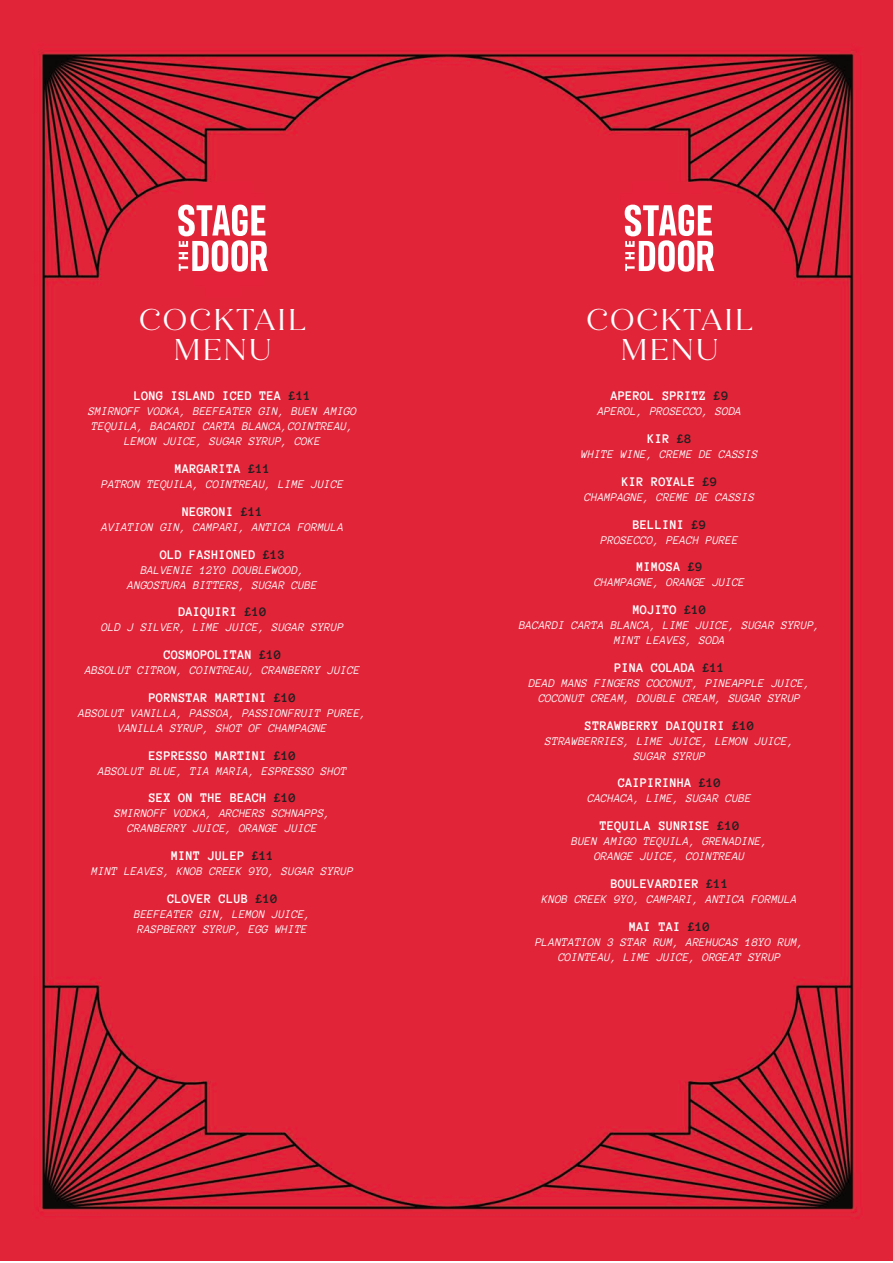
<style>
.page{position:relative;width:893px;height:1263px;background:#fff}
.page>*{position:absolute;margin:0;border:0;box-sizing:border-box;transform-origin:0 0}
.t1{font:30px/30px "FONTSPRINGDEMO Quiche Flare";letter-spacing:.07em;color:#fff;text-align:center}
.t2{font:700 13.5px "Anonymous Pro";color:#fff}
.t3{font:italic 12px/15px "Anonymous Pro";color:#fff;text-align:center}
.s1{color:#231f20}
</style>
<div class="page">
<img style="left:1px;top:0;width:892px;height:1260px">
<svg style="left:178px;top:205px;width:90px;height:67px"></svg>
<svg style="left:625px;top:205px;width:89px;height:67px"></svg>
<h1 class="t1" style="left:139px;top:304px;width:168px">COCKTAIL<br>MENU</h1>
<p class="t2" style="left:134px;top:391px;width:178px">LONG ISLAND ICED TEA <span class="s1">£11</span></p>
<p class="t3" style="left:88px;top:404px;width:270px">SMIRNOFF VODKA, BEEFEATER GIN, BUEN AMIGO<br>TEQUILA, BACARDI CARTA BLANCA,COINTREAU,<br>LEMON JUICE, SUGAR SYRUP, COKE</p>
<p class="t2" style="left:175px;top:464px;width:97px">MARGARITA <span class="s1">£11</span></p>
<p class="t3" style="left:101px;top:477px;width:244px">PATRON TEQUILA, COINTREAU, LIME JUICE</p>
<p class="t2" style="left:182px;top:507px;width:83px">NEGRONI <span class="s1">£11</span></p>
<p class="t3" style="left:101px;top:520px;width:244px">AVIATION GIN, CAMPARI, ANTICA FORMULA</p>
<p class="t2" style="left:160px;top:550px;width:127px">OLD FASHIONED <span class="s1">£13</span></p>
<p class="t3" style="left:128px;top:563px;width:192px">BALVENIE 12YO DOUBLEWOOD,<br>ANGOSTURA BITTERS, SUGAR CUBE</p>
<p class="t2" style="left:178px;top:607px;width:90px">DAIQUIRI <span class="s1">£10</span></p>
<p class="t3" style="left:101px;top:620px;width:244px">OLD J SILVER, LIME JUICE, SUGAR SYRUP</p>
<p class="t2" style="left:164px;top:650px;width:119px">COSMOPOLITAN <span class="s1">£10</span></p>
<p class="t3" style="left:85px;top:663px;width:277px">ABSOLUT CITRON, COINTREAU, CRANBERRY JUICE</p>
<p class="t2" style="left:149px;top:693px;width:149px">PORNSTAR MARTINI <span class="s1">£10</span></p>
<p class="t3" style="left:79px;top:706px;width:290px">ABSOLUT VANILLA, PASSOA, PASSIONFRUIT PUREE,<br>VANILLA SYRUP, SHOT OF CHAMPAGNE</p>
<p class="t2" style="left:149px;top:751px;width:149px">ESPRESSO MARTINI <span class="s1">£10</span></p>
<p class="t3" style="left:98px;top:764px;width:250px">ABSOLUT BLUE, TIA MARIA, ESPRESSO SHOT</p>
<p class="t2" style="left:149px;top:793px;width:149px">SEX ON THE BEACH <span class="s1">£10</span></p>
<p class="t3" style="left:115px;top:806px;width:218px">SMIRNOFF VODKA, ARCHERS SCHNAPPS,<br>CRANBERRY JUICE, ORANGE JUICE</p>
<p class="t2" style="left:171px;top:851px;width:105px">MINT JULEP <span class="s1">£11</span></p>
<p class="t3" style="left:92px;top:864px;width:264px">MINT LEAVES, KNOB CREEK 9YO, SUGAR SYRUP</p>
<p class="t2" style="left:167px;top:894px;width:112px">CLOVER CLUB <span class="s1">£10</span></p>
<p class="t3" style="left:134px;top:907px;width:178px;text-align:left">BEEFEATER GIN, LEMON JUICE,<br>RASPBERRY SYRUP, EGG WHITE</p>
<h1 class="t1" style="left:586px;top:304px;width:168px">COCKTAIL<br>MENU</h1>
<p class="t2" style="left:611px;top:391px;width:119px">APEROL SPRITZ <span class="s1">£9</span></p>
<p class="t3" style="left:598px;top:404px;width:146px">APEROL, PROSECCO, SODA</p>
<p class="t2" style="left:648px;top:434px;width:46px">KIR <span class="s1">£8</span></p>
<p class="t3" style="left:581px;top:447px;width:178px">WHITE WINE, CREME DE CASSIS</p>
<p class="t2" style="left:622px;top:477px;width:97px">KIR ROYALE <span class="s1">£9</span></p>
<p class="t3" style="left:585px;top:490px;width:172px">CHAMPAGNE, CREME DE CASSIS</p>
<p class="t2" style="left:633px;top:520px;width:75px">BELLINI <span class="s1">£9</span></p>
<p class="t3" style="left:601px;top:533px;width:139px">PROSECCO, PEACH PUREE</p>
<p class="t2" style="left:637px;top:562px;width:68px">MIMOSA <span class="s1">£9</span></p>
<p class="t3" style="left:594px;top:575px;width:152px">CHAMPAGNE, ORANGE JUICE</p>
<p class="t2" style="left:633px;top:605px;width:75px">MOJITO <span class="s1">£10</span></p>
<p class="t3" style="left:519px;top:618px;width:303px">BACARDI CARTA BLANCA, LIME JUICE, SUGAR SYRUP,<br>MINT LEAVES, SODA</p>
<p class="t2" style="left:614px;top:663px;width:112px">PINA COLADA <span class="s1">£11</span></p>
<p class="t3" style="left:529px;top:676px;width:283px">DEAD MANS FINGERS COCONUT, PINEAPPLE JUICE,<br>COCONUT CREAM, DOUBLE CREAM, SUGAR SYRUP</p>
<p class="t2" style="left:585px;top:721px;width:171px">STRAWBERRY DAIQUIRI <span class="s1">£10</span></p>
<p class="t3" style="left:545px;top:734px;width:250px">STRAWBERRIES, LIME JUICE, LEMON JUICE,<br>SUGAR SYRUP</p>
<p class="t2" style="left:618px;top:778px;width:105px">CAIPIRINHA <span class="s1">£10</span></p>
<p class="t3" style="left:588px;top:791px;width:165px">CACHACA, LIME, SUGAR CUBE</p>
<p class="t2" style="left:600px;top:821px;width:142px">TEQUILA SUNRISE <span class="s1">£10</span></p>
<p class="t3" style="left:571px;top:834px;width:198px">BUEN AMIGO TEQUILA, GRENADINE,<br>ORANGE JUICE, COINTREAU</p>
<p class="t2" style="left:611px;top:879px;width:119px">BOULEVARDIER <span class="s1">£11</span></p>
<p class="t3" style="left:542px;top:892px;width:257px">KNOB CREEK 9YO, CAMPARI, ANTICA FORMULA</p>
<p class="t2" style="left:629px;top:922px;width:83px">MAI TAI <span class="s1">£10</span></p>
<p class="t3" style="left:535px;top:935px;width:270px">PLANTATION 3 STAR RUM, AREHUCAS 18YO RUM,<br>COINTEAU, LIME JUICE, ORGEAT SYRUP</p>
</div>
